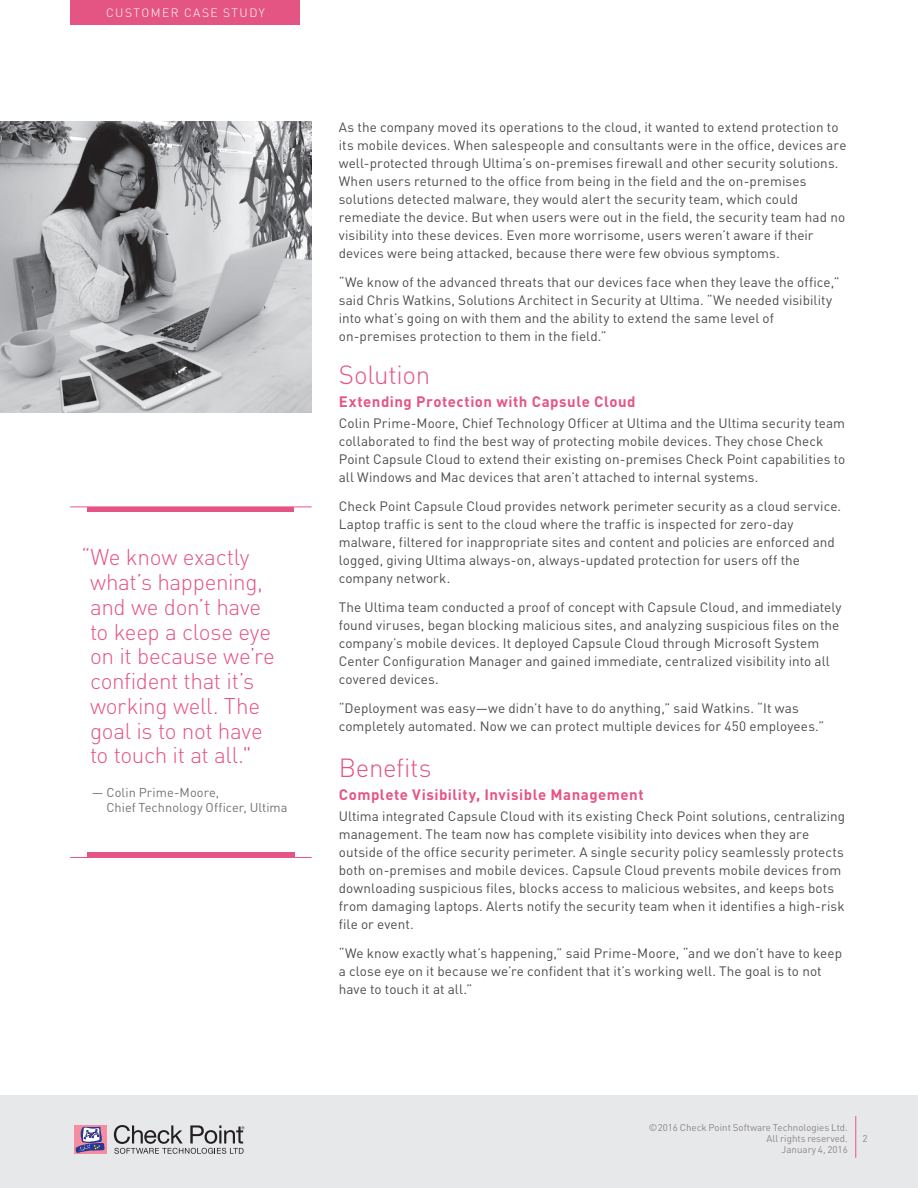
<style>
.page{position:relative;width:918px;height:1188px;background:#fff}
.page>*{position:absolute;margin:0;border:0;box-sizing:border-box;transform-origin:0 0}
.Section_Title{font:300 25.8px "DINOT";letter-spacing:-.01em;color:#e55584}
.Quote__inside{font:300 22.5px/24.8px "DINOT";letter-spacing:-.015em;color:#e55584}
.Sub-title{font:700 15px "DINOT";letter-spacing:.035em;color:#e55584}
.Body{font:13.5px/18px "DINOT";letter-spacing:.005em;color:#4b4c4d}
.Credit_line_inside_p{font:12.75px/15px "DINOT";letter-spacing:.005em;color:#767076}
.t1{font:300 12px "DINOT";letter-spacing:.13em;color:#fff}
.t2{font:9.75px/11.2px "DINOT";color:#8c858a;text-align:right}
</style>
<div class="page">
<div style="left:0;top:1095px;width:918px;height:93px;background:#e7e8e9"></div>
<svg style="left:75px;top:1125px;width:32px;height:29px"></svg>
<svg style="left:75px;top:1127px;width:30px;height:26px"></svg>
<svg style="left:114px;top:1125px;width:130px;height:29px"></svg>
<hr style="left:856px;top:1116px;width:1px;height:42px;background:#e55584">
<img style="left:0;top:122px;width:312px;height:291px">
<hr style="left:70px;top:857px;width:242px;height:1px;background:#e55584">
<div style="left:87px;top:852px;width:207px;height:5px;background:#e55584"></div>
<hr style="left:70px;top:507px;width:242px;height:1px;background:#e55584">
<div style="left:88px;top:507px;width:206px;height:5px;background:#e55584"></div>
<div style="left:71px;top:0;width:229px;height:25px;background:#e55584"></div>
<p class="t1" style="left:106px;top:5px;width:160px">CUSTOMER CASE STUDY</p>
<p class="Quote__inside" style="left:90px;top:545px;width:186px;text-indent:-9px">“We know exactly what’s happening, and we don’t have to keep a close eye on it because we’re confident that it’s working well. The goal is to not have to touch it at all."</p>
<p class="Credit_line_inside_p" style="left:107px;top:784px;width:183px;text-indent:-15px">— Colin Prime-Moore,<br>Chief Technology Officer, Ultima</p>
<p class="Body" style="left:339px;top:118px;width:509px">As the company moved its operations to the cloud, it wanted to extend protection to its mobile devices. When salespeople and consultants were in the office, devices are well-protected through Ultima’s on-premises firewall and other security solutions.<br>When users returned to the office from being in the field and the on-premises solutions detected malware, they would alert the security team, which could remediate the device. But when users were out in the field, the security team had no visibility into these devices. Even more worrisome, users weren’t aware if their devices were being attacked, because there were few obvious symptoms.</p>
<p class="Body" style="left:339px;top:273px;width:502px">“We know of the advanced threats that our devices face when they leave the office,” said Chris Watkins, Solutions Architect in Security at Ultima. “We needed visibility into what’s going on with them and the ability to extend the same level of on-premises protection to them in the field.”</p>
<p class="Section_Title" style="left:339px;top:358px;width:93px">Solution</p>
<p class="Sub-title" style="left:339px;top:392px;width:298px">Extending Protection with Capsule Cloud</p>
<p class="Body" style="left:339px;top:414px;width:508px">Colin Prime-Moore, Chief Technology Officer at Ultima and the Ultima security team collaborated to find the best way of protecting mobile devices. They chose Check Point Capsule Cloud to extend their existing on-premises Check Point capabilities to all Windows and Mac devices that aren’t attached to internal systems.</p>
<p class="Body" style="left:339px;top:497px;width:504px">Check Point Capsule Cloud provides network perimeter security as a cloud service.<br>Laptop traffic is sent to the cloud where the traffic is inspected for zero-day malware, filtered for inappropriate sites and content and policies are enforced and logged, giving Ultima always-on, always-updated protection for users off the company network.</p>
<p class="Body" style="left:339px;top:598px;width:504px">The Ultima team conducted a proof of concept with Capsule Cloud, and immediately found viruses, began blocking malicious sites, and analyzing suspicious files on the company’s mobile devices. It deployed Capsule Cloud through Microsoft System Center Configuration Manager and gained immediate, centralized visibility into all covered devices.</p>
<p class="Body" style="left:339px;top:699px;width:487px">“Deployment was easy—we didn’t have to do anything,” said Watkins. “It was completely automated. Now we can protect multiple devices for 450 employees.”</p>
<p class="Section_Title" style="left:339px;top:752px;width:94px">Benefits</p>
<p class="Sub-title" style="left:339px;top:785px;width:306px">Complete Visibility, Invisible Management</p>
<p class="Body" style="left:339px;top:807px;width:508px">Ultima integrated Capsule Cloud with its existing Check Point solutions, centralizing management. The team now has complete visibility into devices when they are outside of the office security perimeter. A single security policy seamlessly protects both on-premises and mobile devices. Capsule Cloud prevents mobile devices from downloading suspicious files, blocks access to malicious websites, and keeps bots from damaging laptops. Alerts notify the security team when it identifies a high-risk file or event.</p>
<p class="Body" style="left:339px;top:944px;width:505px">“We know exactly what’s happening,” said Prime-Moore, “and we don’t have to keep a close eye on it because we’re confident that it’s working well. The goal is to not have to touch it at all.”</p>
<p class="t2" style="left:649px;top:1121px;width:200px">©2016 Check Point Software Technologies Ltd.<br>All rights reserved.<br>January 4, 2016</p>
<p class="t2" style="left:863px;top:1132px;width:7px">2</p>
</div>
